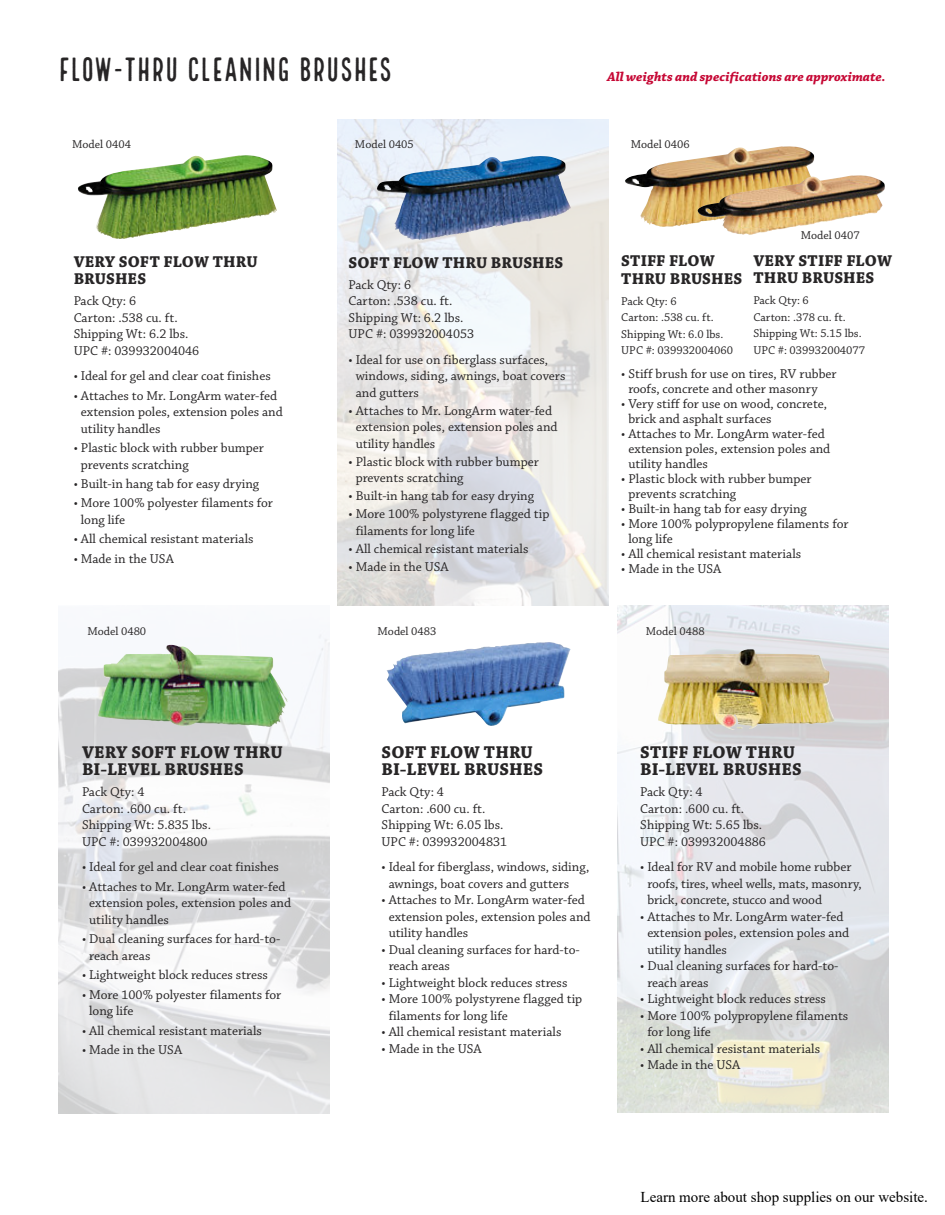
<style>
.page{position:relative;width:945px;height:1215px;background:#fff}
.page>*{position:absolute;margin:0;border:0;box-sizing:border-box;transform-origin:0 0}
.t1{font:33px "Local Brewery Four";letter-spacing:-.005em;color:#272526}
.t2{font:700 18px/17.4px "Chaparral Pro";letter-spacing:.005em;color:#272526}
.t3{font:700 16.5px/17.4px "Chaparral Pro";letter-spacing:.005em;color:#272526}
.t4{font:15px "Times New Roman";color:#000}
.t5{font:13.5px/16.5px "Chaparral Pro";color:#272526}
.t6{font:italic 700 13.5px "Chaparral Pro";color:#c60835}
.t7{font:12px/16.5px "Chaparral Pro";color:#272526}
</style>
<div class="page">
<img style="left:78px;top:155px;width:199px;height:84px">
<img style="left:338px;top:120px;width:271px;height:485px">
<img style="left:377px;top:156px;width:194px;height:85px">
<img style="left:625px;top:146px;width:190px;height:81px">
<img style="left:698px;top:175px;width:187px;height:60px">
<img style="left:59px;top:634px;width:270px;height:479px">
<img style="left:618px;top:605px;width:271px;height:508px">
<img style="left:98px;top:645px;width:191px;height:82px">
<img style="left:658px;top:649px;width:176px;height:81px">
<img style="left:386px;top:642px;width:184px;height:84px">
<h1 class="t1" style="left:58px;top:51px;width:336px">FLOW-THRU CLEANING BRUSHES</h1>
<p class="t7" style="left:72px;top:137px;width:60px">Model 0404</p>
<p class="t7" style="left:355px;top:137px;width:60px">Model 0405</p>
<p class="t3" style="left:74px;top:254px;width:185px">VERY SOFT FLOW THRU<br>BRUSHES</p>
<p class="t5" style="left:74px;top:294px;width:127px">Pack Qty: 6<br>Carton: .538 cu. ft.<br>Shipping Wt: 6.2 lbs.<br>UPC #: 039932004046</p>
<p class="t5" style="left:74px;top:369px;width:199px">• Ideal for gel and clear coat finishes</p>
<p class="t5" style="left:81px;top:388px;width:203px;text-indent:-7px">• Attaches to Mr. LongArm water-fed extension poles, extension poles and utility handles</p>
<p class="t5" style="left:81px;top:441px;width:185px;text-indent:-7px">• Plastic block with rubber bumper prevents scratching</p>
<p class="t5" style="left:74px;top:477px;width:187px">• Built-in hang tab for easy drying</p>
<p class="t5" style="left:81px;top:496px;width:194px;text-indent:-7px">• More 100% polyester filaments for long life</p>
<p class="t5" style="left:74px;top:532px;width:181px">• All chemical resistant materials</p>
<p class="t5" style="left:74px;top:552px;width:102px">• Made in the USA</p>
<p class="t3" style="left:349px;top:255px;width:216px">SOFT FLOW THRU BRUSHES</p>
<p class="t5" style="left:349px;top:277px;width:127px">Pack Qty: 6<br>Carton: .538 cu. ft.<br>Shipping Wt: 6.2 lbs.<br>UPC #: 039932004053</p>
<p class="t5" style="left:356px;top:352px;width:211px;text-indent:-7px">• Ideal for use on fiberglass surfaces, windows, siding, awnings, boat covers and gutters</p>
<p class="t5" style="left:356px;top:403px;width:203px;text-indent:-7px">• Attaches to Mr. LongArm water-fed extension poles, extension poles and utility handles</p>
<p class="t5" style="left:356px;top:454px;width:185px;text-indent:-7px">• Plastic block with rubber bumper prevents scratching</p>
<p class="t5" style="left:349px;top:489px;width:187px">• Built-in hang tab for easy drying</p>
<p class="t5" style="left:356px;top:507px;width:195px;text-indent:-7px">• More 100% polystyrene flagged tip filaments for long life</p>
<p class="t5" style="left:349px;top:541px;width:181px">• All chemical resistant materials</p>
<p class="t5" style="left:349px;top:559px;width:102px">• Made in the USA</p>
<p class="t6" style="left:607px;top:72px;width:280px">All weights and specifications are approximate.</p>
<p class="t7" style="left:631px;top:137px;width:60px">Model 0406</p>
<p class="t7" style="left:801px;top:228px;width:60px">Model 0407</p>
<p class="t3" style="left:753px;top:253px;width:140px">VERY STIFF FLOW<br>THRU BRUSHES</p>
<p class="t7" style="left:753px;top:293px;width:113px">Pack Qty: 6<br>Carton: .378 cu. ft.<br>Shipping Wt: 5.15 lbs.<br>UPC #: 039932004077</p>
<p class="t3" style="left:621px;top:254px;width:123px">STIFF FLOW<br>THRU BRUSHES</p>
<p class="t7" style="left:621px;top:294px;width:113px">Pack Qty: 6<br>Carton: .538 cu. ft.<br>Shipping Wt: 6.0 lbs.<br>UPC #: 039932004060</p>
<p class="t5" style="left:628px;top:368px;width:210px;line-height:15px;text-indent:-7px">• Stiff brush for use on tires, RV rubber roofs, concrete and other masonry</p>
<p class="t5" style="left:628px;top:398px;width:200px;line-height:15px;text-indent:-7px">• Very stiff for use on wood, concrete, brick and asphalt surfaces</p>
<p class="t5" style="left:628px;top:428px;width:203px;line-height:15px;text-indent:-7px">• Attaches to Mr. LongArm water-fed extension poles, extension poles and utility handles</p>
<p class="t5" style="left:628px;top:473px;width:185px;line-height:15px;text-indent:-7px">• Plastic block with rubber bumper prevents scratching</p>
<p class="t5" style="left:621px;top:502px;width:187px">• Built-in hang tab for easy drying</p>
<p class="t5" style="left:628px;top:518px;width:222px;line-height:15px;text-indent:-7px">• More 100% polypropylene filaments for long life</p>
<p class="t5" style="left:621px;top:547px;width:181px">• All chemical resistant materials</p>
<p class="t5" style="left:621px;top:562px;width:102px">• Made in the USA</p>
<p class="t7" style="left:87px;top:624px;width:60px">Model 0480</p>
<p class="t7" style="left:646px;top:624px;width:60px">Model 0488</p>
<p class="t7" style="left:378px;top:624px;width:60px">Model 0483</p>
<h2 class="t2" style="left:82px;top:745px;width:202px">VERY SOFT FLOW THRU<br>BI-LEVEL BRUSHES</h2>
<p class="t5" style="left:82px;top:785px;width:131px">Pack Qty: 4<br>Carton: .600 cu. ft.<br>Shipping Wt: 5.835 lbs.<br>UPC #: 039932004800</p>
<p class="t5" style="left:82px;top:860px;width:199px">• Ideal for gel and clear coat finishes</p>
<p class="t5" style="left:89px;top:879px;width:203px;text-indent:-7px">• Attaches to Mr. LongArm water-fed extension poles, extension poles and utility handles</p>
<p class="t5" style="left:89px;top:932px;width:193px;text-indent:-7px">• Dual cleaning surfaces for hard-to&shy;reach areas</p>
<p class="t5" style="left:82px;top:968px;width:187px">• Lightweight block reduces stress</p>
<p class="t5" style="left:89px;top:987px;width:194px;text-indent:-7px">• More 100% polyester filaments for long life</p>
<p class="t5" style="left:82px;top:1023px;width:181px">• All chemical resistant materials</p>
<p class="t5" style="left:82px;top:1043px;width:102px">• Made in the USA</p>
<h2 class="t2" style="left:382px;top:745px;width:163px">SOFT FLOW THRU<br>BI-LEVEL BRUSHES</h2>
<p class="t5" style="left:382px;top:785px;width:127px">Pack Qty: 4<br>Carton: .600 cu. ft.<br>Shipping Wt: 6.05 lbs.<br>UPC #: 039932004831</p>
<p class="t5" style="left:389px;top:860px;width:202px;text-indent:-7px">• Ideal for fiberglass, windows, siding, awnings, boat covers and gutters</p>
<p class="t5" style="left:389px;top:893px;width:203px;text-indent:-7px">• Attaches to Mr. LongArm water-fed extension poles, extension poles and utility handles</p>
<p class="t5" style="left:389px;top:942px;width:193px;text-indent:-7px">• Dual cleaning surfaces for hard-to&shy;reach areas</p>
<p class="t5" style="left:382px;top:975px;width:187px">• Lightweight block reduces stress</p>
<p class="t5" style="left:389px;top:992px;width:195px;text-indent:-7px">• More 100% polystyrene flagged tip filaments for long life</p>
<p class="t5" style="left:382px;top:1025px;width:181px">• All chemical resistant materials</p>
<p class="t5" style="left:382px;top:1041px;width:102px">• Made in the USA</p>
<h2 class="t2" style="left:640px;top:745px;width:163px">STIFF FLOW THRU<br>BI-LEVEL BRUSHES</h2>
<p class="t5" style="left:640px;top:785px;width:127px">Pack Qty: 4<br>Carton: .600 cu. ft.<br>Shipping Wt: 5.65 lbs.<br>UPC #: 039932004886</p>
<p class="t5" style="left:647px;top:860px;width:216px;text-indent:-7px">• Ideal for RV and mobile home rubber roofs, tires, wheel wells, mats, masonry, brick, concrete, stucco and wood</p>
<p class="t5" style="left:647px;top:909px;width:203px;text-indent:-7px">• Attaches to Mr. LongArm water-fed extension poles, extension poles and utility handles</p>
<p class="t5" style="left:647px;top:959px;width:193px;text-indent:-7px">• Dual cleaning surfaces for hard-to&shy;reach areas</p>
<p class="t5" style="left:640px;top:992px;width:187px">• Lightweight block reduces stress</p>
<p class="t5" style="left:647px;top:1008px;width:202px;text-indent:-7px">• More 100% polypropylene filaments for long life</p>
<p class="t5" style="left:640px;top:1041px;width:181px">• All chemical resistant materials</p>
<p class="t5" style="left:640px;top:1058px;width:102px">• Made in the USA</p>
<p class="t4" style="left:641px;top:1187px;width:289px">Learn more about shop supplies on our website.</p>
</div>
